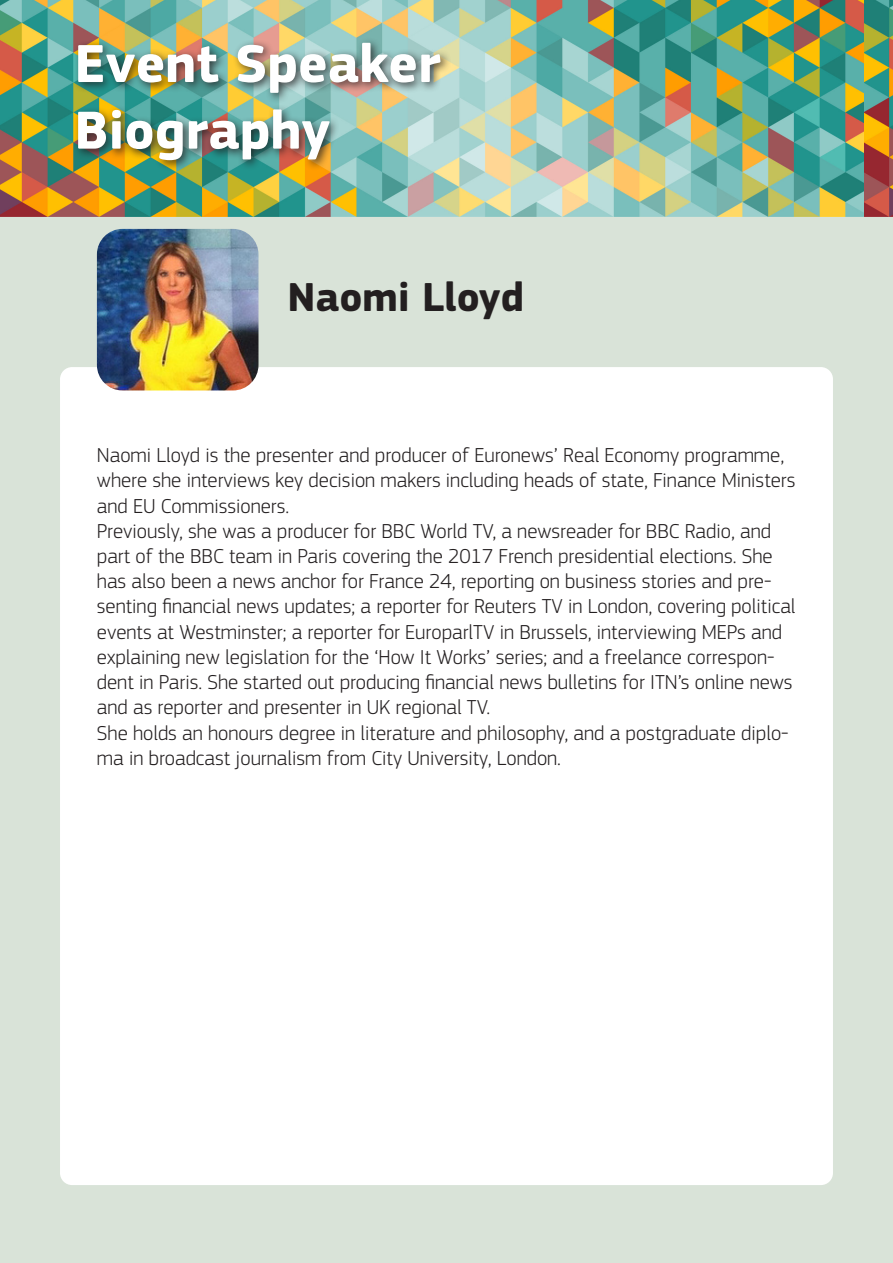
<style>
.page{position:relative;width:893px;height:1263px;background:#d9e3d8}
.page>*{position:absolute;margin:0;border:0;box-sizing:border-box;transform-origin:0 0}
.t1{font:700 55.5px/66.6px "EC Square Sans Pro";color:#fff}
.t2{font:700 42px "EC Square Sans Pro";color:#231f20}
.t3{font:300 21px/25.2px "EC Square Sans Pro";color:#231f20}
</style>
<div class="page">
<div style="left:54px;top:361px;width:785px;height:830px;background:#fff;border-radius:18px"></div>
<div style="left:48px;top:355px;width:797px;height:842px;border:12px solid #d9e3d8;border-radius:18px"></div>
<img style="left:0;top:0;width:864px;height:216px">
<img style="left:864px;top:0;width:29px;height:216px">
<img style="left:97px;top:229px;width:161px;height:161px">
<div style="left:73px;top:37px;width:379px;height:134px;background:#231f20;opacity:.81"></div>
<h1 class="t1" style="left:74px;top:32px;width:368px">Event Speaker<br>Biography</h1>
<h2 class="t2" style="left:287px;top:272px;width:238px">Naomi Lloyd</h2>
<p class="t3" style="left:97px;top:443px;width:700px">Naomi Lloyd is the presenter and producer of Euronews’ Real Economy programme, where she interviews key decision makers including heads of state, Finance Ministers and EU Commissioners.<br>Previously, she was a producer for BBC World TV, a newsreader for BBC Radio, and part of the BBC team in Paris covering the 2017 French presidential elections. She has also been a news anchor for France 24, reporting on business stories and pre&shy;senting financial news updates; a reporter for Reuters TV in London, covering political events at Westminster; a reporter for EuroparlTV in Brussels, interviewing MEPs and explaining new legislation for the ‘How It Works’ series; and a freelance correspon&shy;dent in Paris. She started out producing financial news bulletins for ITN’s online news and as reporter and presenter in UK regional TV.<br>She holds an honours degree in literature and philosophy, and a postgraduate diplo&shy;ma in broadcast journalism from City University, London.</p>
</div>
